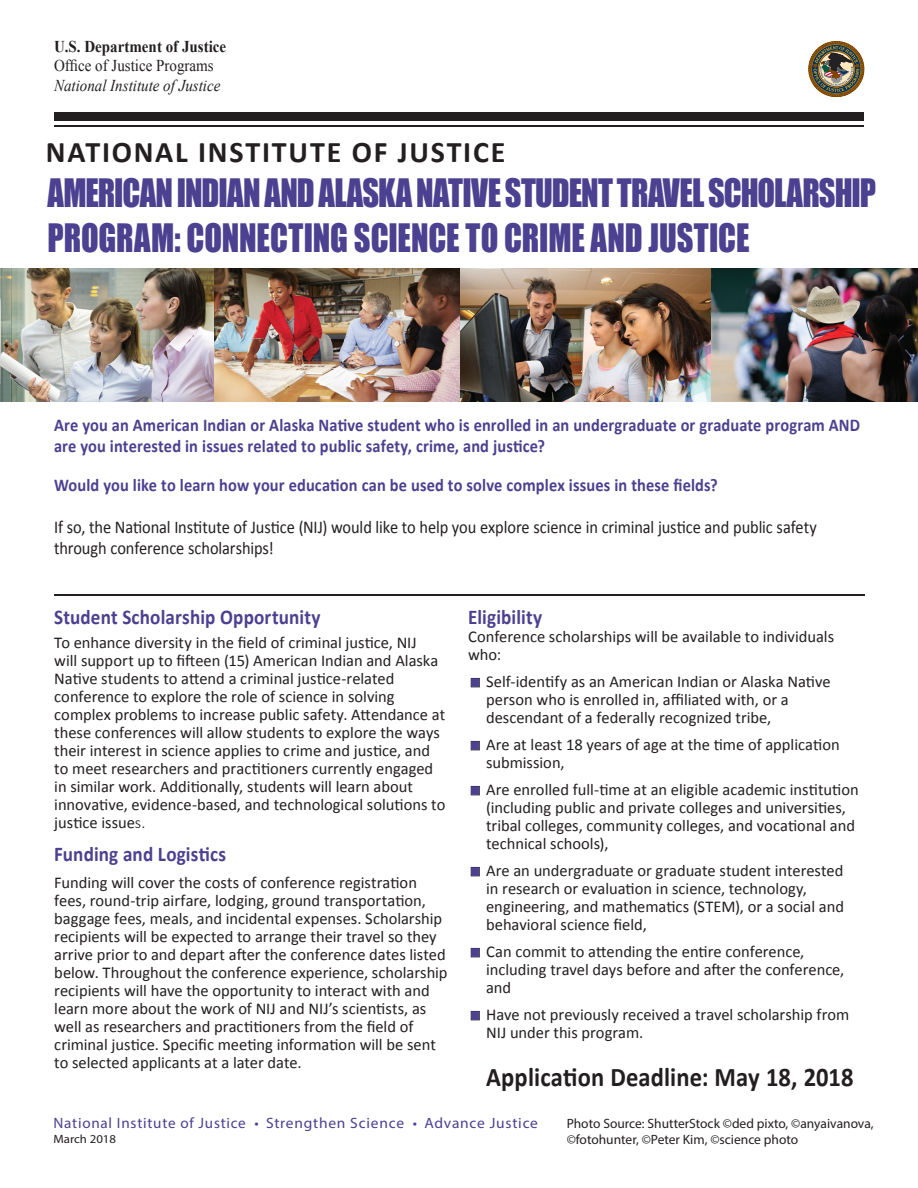
<style>
.page{position:relative;width:918px;height:1188px;background:#fff}
.page>*{position:absolute;margin:0;border:0;box-sizing:border-box;transform-origin:0 0}
.t1{font:36px/45px "Impact";letter-spacing:-.015em;color:#4c4090;scale:.9 1}
.t2{font:700 30px "Calibri";letter-spacing:.06em;color:#231f20}
.t3{font:700 27px "Calibri";letter-spacing:.005em;color:#231f20;scale:.91 1}
.body_text{font:700 21px "Calibri";letter-spacing:.01em;color:#4c4090;scale:.91 1}
.SUBHEAD{font:700 18px/21px "Calibri";letter-spacing:.01em;color:#4c4090;scale:.91 1}
.SUBHEAD-2{font:18px/21px "Calibri";letter-spacing:-.005em;color:#231f20;scale:.91 1}
.body_text-2{font:16.5px/18px "Calibri";color:#231f20}
.t4{font:italic 16.5px "Times New Roman";color:#231f20;scale:.91 1}
.t5{font:700 16.5px "Times New Roman";color:#231f20;scale:.91 1}
.t6{font:16.5px "Times New Roman";color:#231f20;scale:.91 1}
.t7{font:15px "Myriad Pro";letter-spacing:.05em;color:#4c4090}
.t8{font:13.5px "Myriad Pro";color:#231f20}
.t9{font:12px "Myriad Pro";color:#231f20;scale:1.07 1}
.s1{font-weight:300}
</style>
<div class="page">
<hr style="left:54px;top:125px;width:810px;height:2px;background:#231f20">
<div style="left:54px;top:112px;width:810px;height:9px;background:#231f20"></div>
<img style="left:216px;top:269px;width:495px;height:132px">
<img style="left:0;top:269px;width:216px;height:132px">
<img style="left:711px;top:269px;width:207px;height:132px">
<svg style="left:809px;top:41px;width:55px;height:56px"></svg>
<hr style="left:54px;top:594px;width:810px;height:2px;background:#231f20">
<svg style="left:471px;top:678px;width:8px;height:9px"></svg>
<svg style="left:471px;top:741px;width:8px;height:9px"></svg>
<svg style="left:471px;top:786px;width:8px;height:9px"></svg>
<svg style="left:471px;top:867px;width:8px;height:9px"></svg>
<svg style="left:471px;top:948px;width:8px;height:9px"></svg>
<svg style="left:471px;top:1011px;width:8px;height:9px"></svg>
<p class="t5" style="left:54px;top:35px;width:191px">U.S. Department of Justice</p>
<p class="t6" style="left:54px;top:55px;width:177px">Office of Justice Programs</p>
<p class="t4" style="left:54px;top:74px;width:184px">National Institute of Justice</p>
<p class="t2" style="left:46px;top:133px;width:461px">NATIONAL INSTITUTE OF JUSTICE</p>
<p class="t1" style="left:47px;top:170px;width:922px">AMERICAN INDIAN AND ALASKA NATIVE STUDENT TRAVEL SCHOLARSHIP<br>PROGRAM: CONNECTING SCIENCE TO CRIME AND JUSTICE</p>
<p class="SUBHEAD" style="left:54px;top:415px;width:887px">Are you an American Indian or Alaska Native student who is enrolled in an undergraduate or graduate program AND are you interested in issues related to public safety, crime, and justice?</p>
<p class="SUBHEAD" style="left:54px;top:475px;width:731px">Would you like to learn how your education can be used to solve complex issues in these fields?</p>
<p class="SUBHEAD-2" style="left:54px;top:517px;width:840px">If so, the National Institute of Justice (NIJ) would like to help you explore science in criminal justice and public safety through conference scholarships!</p>
<p class="body_text" style="left:54px;top:604px;width:294px">Student Scholarship Opportunity</p>
<p class="body_text-2" style="left:54px;top:634px;width:393px">To enhance diversity in the field of criminal justice, NIJ<br>will support up to fifteen (15) American Indian and Alaska Native students to attend a criminal justice-related conference to explore the role of science in solving complex problems to increase public safety. Attendance at these conferences will allow students to explore the ways their interest in science applies to crime and justice, and to meet researchers and practitioners currently engaged in similar work. Additionally, students will learn about innovative, evidence-based, and technological solutions to justice issue<span class="s1">s.</span></p>
<p class="body_text" style="left:54px;top:841px;width:190px">Funding and Logistics</p>
<p class="body_text-2" style="left:54px;top:874px;width:395px">Funding will cover the costs of conference registration fees, round-trip airfare, lodging, ground transportation, baggage fees, meals, and incidental expenses. Scholarship recipients will be expected to arrange their travel so they arrive prior to and depart after the conference dates listed below. Throughout the conference experience, scholarship recipients will have the opportunity to interact with and learn more about the work of NIJ and NIJ’s scientists, as well as researchers and practitioners from the field of criminal justice. Specific meeting information will be sent to selected applicants at a later date.</p>
<p class="body_text" style="left:468px;top:604px;width:83px">Eligibility</p>
<p class="body_text-2" style="left:468px;top:628px;width:368px">Conference scholarships will be available to individuals who:</p>
<p class="body_text-2" style="left:486px;top:673px;width:346px">Self-identify as an American Indian or Alaska Native person who is enrolled in, affiliated with, or a descendant of a federally recognized tribe,</p>
<p class="body_text-2" style="left:486px;top:736px;width:355px">Are at least 18 years of age at the time of application submission,</p>
<p class="body_text-2" style="left:486px;top:781px;width:374px">Are enrolled full-time at an eligible academic institution (including public and private colleges and universities, tribal colleges, community colleges, and vocational and technical schools),</p>
<p class="body_text-2" style="left:486px;top:862px;width:359px">Are an undergraduate or graduate student interested in research or evaluation in science, technology, engineering, and mathematics (STEM), or a social and behavioral science field,</p>
<p class="body_text-2" style="left:486px;top:943px;width:360px">Can commit to attending the entire conference, including travel days before and after the conference, and</p>
<p class="body_text-2" style="left:486px;top:1006px;width:365px">Have not previously received a travel scholarship from<br>NIJ under this program.</p>
<p class="t3" style="left:486px;top:1060px;width:405px">Application Deadline: May 18, 2018</p>
<p class="t8" style="left:567px;top:1115px;width:309px">Photo Source: ShutterStock ©ded pixto, ©anyaivanova,</p>
<p class="t8" style="left:567px;top:1131px;width:233px">©fotohunter, ©Peter Kim, ©science photo</p>
<p class="t7" style="left:54px;top:1114px;width:486px">National Institute of Justice • Strengthen Science • Advance Justice</p>
<p class="t9" style="left:54px;top:1132px;width:60px">March 2018</p>
</div>
